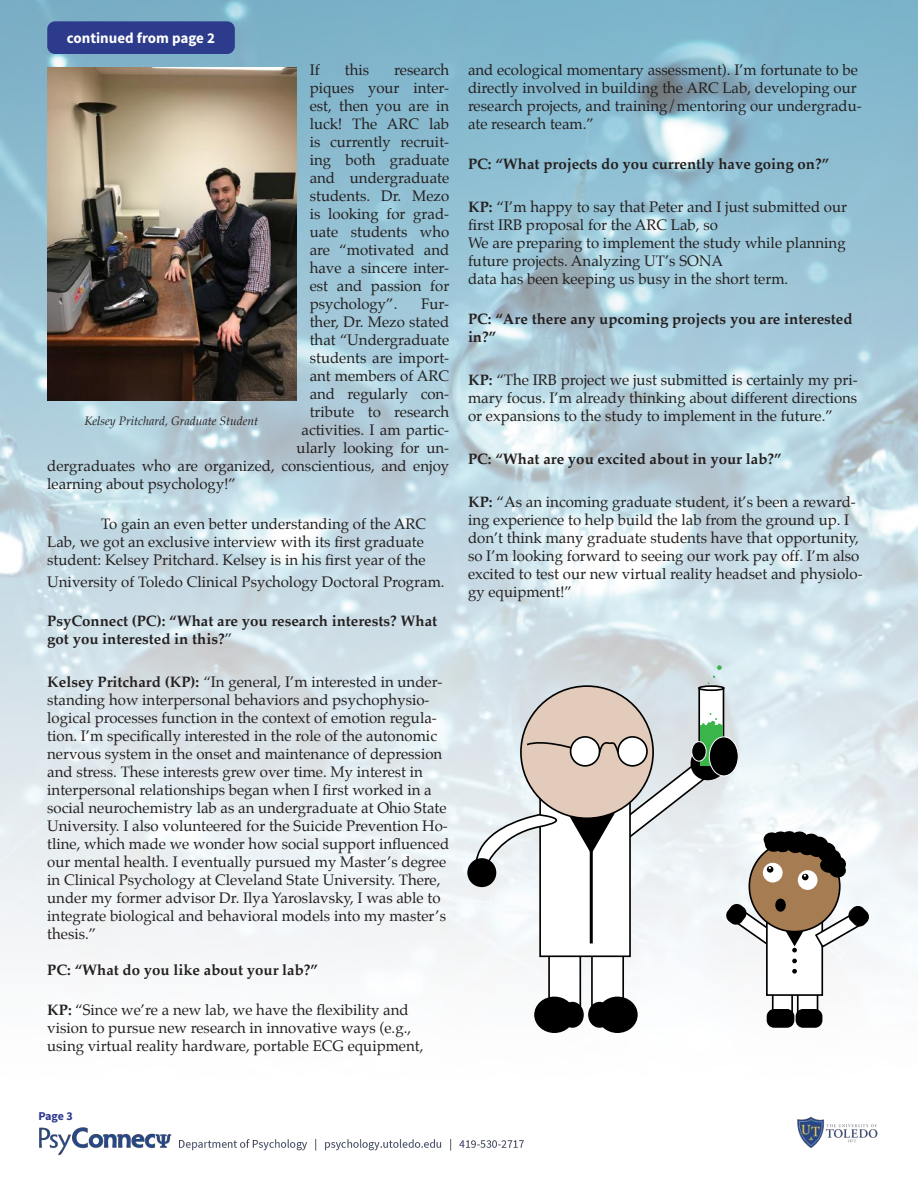
<style>
.page{position:relative;width:918px;height:1188px;background:#fff}
.page>*{position:absolute;margin:0;border:0;box-sizing:border-box;transform-origin:0 0}
.t1{font:15px/18px "Palatino";color:#241f1f}
.t2{font:700 15px/18px "Palatino";color:#241f1f}
.t3{font:700 15px "Source Sans Pro";color:#fff}
.t4{font:italic 12px "Palatino";color:#241f1f}
.t5{font:700 12px "Source Sans Pro";color:#2d398d}
.s1{font-weight:400}
.s2{font-weight:700}
</style>
<div class="page">
<img style="left:0;top:0;width:918px;height:1156px">
<div style="left:47px;top:21px;width:188px;height:33px;background:#2d3b8c;border-radius:8px"></div>
<img style="left:47px;top:68px;width:250px;height:333px">
<div style="left:549px;top:949px;width:31px;height:64px;background:#fff"></div>
<div style="left:548px;top:948px;width:33px;height:66px;border:2px solid #000"></div>
<div style="left:592px;top:949px;width:31px;height:64px;background:#fff"></div>
<div style="left:591px;top:948px;width:33px;height:66px;border:2px solid #000"></div>
<div style="left:598px;top:997px;width:39px;height:35px;background:#000;border-radius:50%"></div>
<div style="left:597px;top:997px;width:41px;height:36px;border:2px solid #000;border-radius:50%"></div>
<div style="left:589px;top:1003px;width:21px;height:24px;background:#000;border-radius:50%"></div>
<div style="left:588px;top:1002px;width:23px;height:26px;border:2px solid #000;border-radius:50%"></div>
<div style="left:535px;top:997px;width:39px;height:35px;background:#000;border-radius:50%"></div>
<div style="left:534px;top:997px;width:41px;height:36px;border:2px solid #000;border-radius:50%"></div>
<div style="left:562px;top:1003px;width:21px;height:24px;background:#000;border-radius:50%"></div>
<div style="left:561px;top:1002px;width:23px;height:26px;border:2px solid #000;border-radius:50%"></div>
<div style="left:773px;top:970px;width:19px;height:46px;background:#fff"></div>
<div style="left:772px;top:970px;width:21px;height:46px;border:2px solid #000"></div>
<div style="left:798px;top:970px;width:20px;height:46px;background:#fff"></div>
<div style="left:797px;top:970px;width:21px;height:46px;border:2px solid #000"></div>
<div style="left:767px;top:921px;width:55px;height:74px;background:#fff"></div>
<div style="left:766px;top:921px;width:57px;height:75px;border:2px solid #000"></div>
<div style="left:768px;top:1010px;width:26px;height:17px;background:#000;border-radius:7px"></div>
<div style="left:767px;top:1009px;width:27px;height:19px;border:2px solid #000;border-radius:7px"></div>
<div style="left:796px;top:1010px;width:26px;height:17px;background:#000;border-radius:7px"></div>
<div style="left:796px;top:1009px;width:26px;height:19px;border:2px solid #000;border-radius:7px"></div>
<svg style="left:814px;top:904px;width:57px;height:45px"></svg>
<svg style="left:724px;top:902px;width:82px;height:50px"></svg>
<svg style="left:792px;top:959px;width:5px;height:4px"></svg>
<svg style="left:792px;top:969px;width:5px;height:5px"></svg>
<div style="left:749px;top:841px;width:91px;height:91px;background:#a67c52;border-radius:50%"></div>
<div style="left:749px;top:840px;width:92px;height:92px;border:2px solid #000;border-radius:50%"></div>
<svg style="left:763px;top:863px;width:20px;height:20px"></svg>
<div style="left:798px;top:870px;width:20px;height:20px;background:#fff;border-radius:50%"></div>
<div style="left:802px;top:874px;width:7px;height:6px;background:#000;border-radius:50%"></div>
<div style="left:775px;top:899px;width:11px;height:13px;background:#000;border-radius:50%"></div>
<svg style="left:763px;top:830px;width:84px;height:48px"></svg>
<div style="left:540px;top:788px;width:90px;height:168px;background:#fff"></div>
<div style="left:539px;top:787px;width:92px;height:170px;border:2px solid #000"></div>
<div style="left:590px;top:846px;width:3px;height:97px;border:2px solid #000"></div>
<div style="left:699px;top:688px;width:24px;height:79px;background:#fff"></div>
<div style="left:698px;top:687px;width:26px;height:81px;border:2px solid #000"></div>
<div style="left:700px;top:725px;width:23px;height:41px;background:#39b54a"></div>
<div style="left:698px;top:685px;width:27px;height:6px;border:2px solid #000;border-radius:50%"></div>
<svg style="left:702px;top:713px;width:20px;height:12px"></svg>
<div style="left:709px;top:737px;width:29px;height:39px;background:#000;border-radius:50%"></div>
<div style="left:709px;top:737px;width:30px;height:39px;border:1px solid #fff;border-radius:50%"></div>
<svg style="left:717px;top:665px;width:5px;height:5px"></svg>
<svg style="left:708px;top:676px;width:7px;height:8px"></svg>
<div style="left:521px;top:686px;width:132px;height:132px;background:#e2cbba;border-radius:50%"></div>
<svg style="left:466px;top:735px;width:265px;height:154px"></svg>
<p class="t3" style="left:67px;top:29px;width:150px">continued from page 2</p>
<p class="t1" style="left:310px;top:61px;width:141px;text-align:justify;text-indent:85px">research piques your inter&shy;est, then you are in luck! The ARC lab is currently recruit&shy;ing both graduate and undergraduate students. Dr. Mezo is looking for grad&shy;uate students who are “motivated and have a sincere inter&shy;est and passion for psychology”.</p>
<p class="t1" style="left:310px;top:61px;width:12px">If</p>
<p class="t1" style="left:345px;top:61px;width:26px">this</p>
<p class="t1" style="left:421px;top:295px;width:30px">Fur-</p>
<p class="t1" style="left:310px;top:313px;width:141px">ther, Dr. Mezo stated</p>
<p class="t1" style="left:310px;top:331px;width:141px">that “Undergraduate</p>
<p class="t1" style="left:310px;top:349px;width:141px">students are import-</p>
<p class="t1" style="left:310px;top:367px;width:141px">ant members of ARC</p>
<p class="t1" style="left:310px;top:385px;width:141px">and regularly con-</p>
<p class="t1" style="left:310px;top:403px;width:141px">tribute to research</p>
<p class="t1" style="left:302px;top:421px;width:149px">activities. I am partic-</p>
<p class="t1" style="left:297px;top:439px;width:154px">ularly looking for un-</p>
<p class="t1" style="left:47px;top:457px;width:404px">dergraduates who are organized, conscientious, and enjoy</p>
<p class="t1" style="left:47px;top:475px;width:190px">learning about psychology!”</p>
<p class="t1" style="left:47px;top:515px;width:381px;text-indent:54px">To gain an even better understanding of the ARC<br>Lab, we got an exclusive interview with its first graduate student: Kelsey Pritchard. Kelsey is in his first year of the</p>
<p class="t1" style="left:47px;top:572px;width:399px">University of Toledo Clinical Psychology Doctoral Program.</p>
<p class="t2" style="left:47px;top:612px;width:391px">PsyConnect (PC): “What are you research interests? What got you interested in this?<span class="s1">”</span></p>
<p class="t1" style="left:47px;top:673px;width:404px"><span class="s2">Kelsey Pritchard (KP):</span> “In general, I’m interested in under&shy;standing how interpersonal behaviors and psychophysio&shy;logical processes function in the context of emotion regula&shy;tion. I’m specifically interested in the role of the autonomic nervous system in the onset and maintenance of depression and stress. These interests grew over time. My interest in interpersonal relationships began when I first worked in a social neurochemistry lab as an undergraduate at Ohio State University. I also volunteered for the Suicide Prevention Ho&shy;tline, which made we wonder how social support influenced our mental health. I eventually pursued my Master’s degree in Clinical Psychology at Cleveland State University. There, under my former advisor Dr. Ilya Yaroslavsky, I was able to integrate biological and behavioral models into my master’s thesis.”</p>
<p class="t2" style="left:47px;top:961px;width:272px">PC: “What do you like about your lab?”</p>
<p class="t1" style="left:47px;top:1001px;width:378px"><span class="s2">KP:</span> “Since we’re a new lab, we have the flexibility and vision to pursue new research in innovative ways (e.g., using virtual reality hardware, portable ECG equipment,</p>
<p class="t4" style="left:85px;top:411px;width:175px">Kelsey Pritchard, Graduate Student</p>
<p class="t1" style="left:468px;top:61px;width:395px">and ecological momentary assessment). I’m fortunate to be directly involved in building the ARC Lab, developing our research projects, and training/mentoring our undergradu&shy;ate research team.”</p>
<p class="t2" style="left:468px;top:155px;width:363px">PC: “What projects do you currently have going on?”</p>
<p class="t1" style="left:468px;top:198px;width:381px"><span class="s2">KP:</span> “I’m happy to say that Peter and I just submitted our first IRB proposal for the ARC Lab, so<br>We are preparing to implement the study while planning future projects. Analyzing UT’s SONA<br>data has been keeping us busy in the short term.</p>
<p class="t2" style="left:468px;top:309px;width:386px">PC: “Are there any upcoming projects you are interested in?”</p>
<p class="t1" style="left:468px;top:371px;width:391px;text-align:justify"><span class="s2">KP:</span> “The IRB project we just submitted is certainly my pri&shy;mary focus. I’m already thinking about different directions or expansions to the study to implement in the future.”</p>
<p class="t2" style="left:468px;top:450px;width:315px">PC: “What are you excited about in your lab?”</p>
<p class="t1" style="left:468px;top:493px;width:396px"><span class="s2">KP:</span> “As an incoming graduate student, it’s been a reward&shy;ing experience to help build the lab from the ground up. I don’t think many graduate students have that opportunity, so I’m looking forward to seeing our work pay off. I’m also excited to test our new virtual reality headset and physiolo&shy;gy equipment!”</p>
<p class="t5" style="left:38px;top:1108px;width:36px">Page 3</p>
</div>
